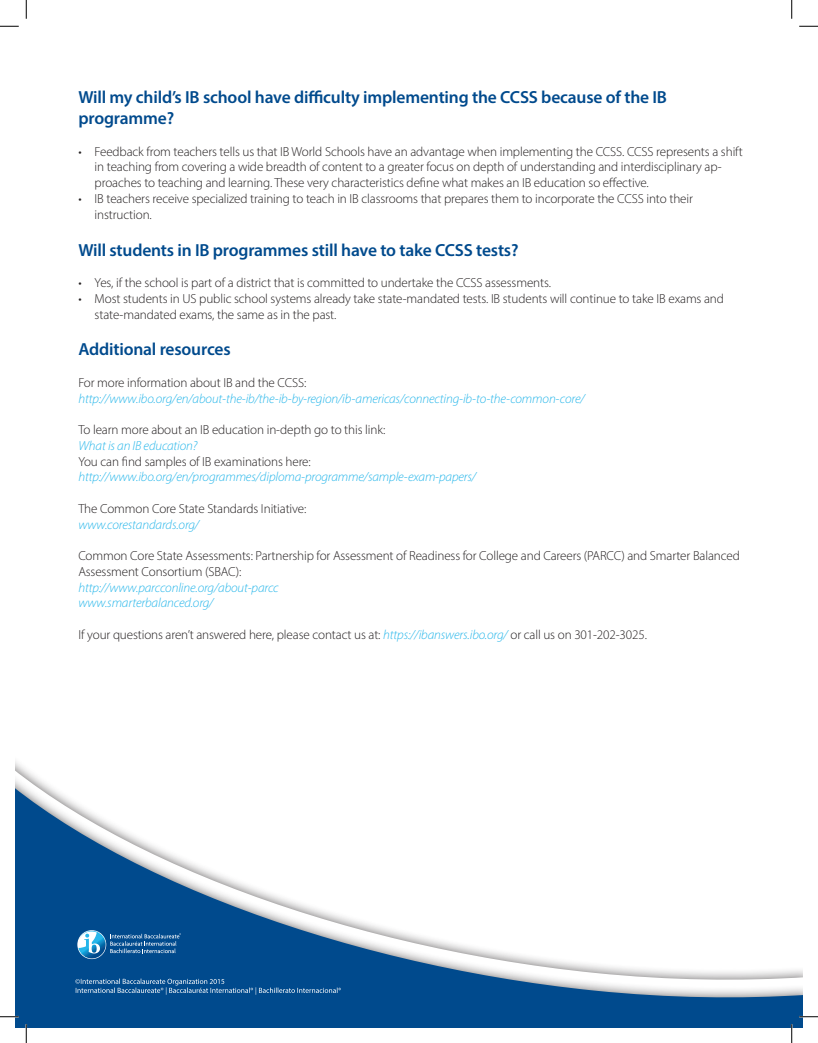
<style>
.page{position:relative;width:818px;height:1043px;background:#fff}
.page>*{position:absolute;margin:0;border:0;box-sizing:border-box;transform-origin:0 0}
.t1{font:600 17.5px/21px "Myriad Pro";letter-spacing:-.01em;color:#004a8d}
.t2{font:300 13.12px/15.8px "Myriad Pro";letter-spacing:-.01em;color:#231f20}
.t3{font:italic 300 13.12px/15.8px "Myriad Pro";letter-spacing:-.01em;color:#26b6ea}
.s1{font-style:italic;color:#26b6ea}
</style>
<div class="page">
<svg style="left:15px;top:761px;width:787px;height:267px"></svg>
<svg style="left:75px;top:978px;width:266px;height:16px;background:#23639c"></svg>
<svg style="left:77px;top:930px;width:29px;height:29px"></svg>
<svg style="left:78px;top:930px;width:103px;height:28px;background:#3375aa"></svg>
<svg style="left:0;top:25px;width:19px;height:2px"></svg>
<svg style="left:799px;top:25px;width:19px;height:2px"></svg>
<svg style="left:0;top:1015px;width:19px;height:2px"></svg>
<svg style="left:799px;top:1015px;width:19px;height:2px"></svg>
<svg style="left:25px;top:0;width:2px;height:19px"></svg>
<svg style="left:25px;top:1024px;width:2px;height:18px"></svg>
<svg style="left:791px;top:0;width:1px;height:19px"></svg>
<svg style="left:790px;top:1024px;width:2px;height:18px"></svg>
<h1 class="t1" style="left:78px;top:86px;width:590px">Will my child’s IB school have difficulty implementing the CCSS because of the IB programme?</h1>
<p class="t2" style="left:95px;top:143px;width:649px;text-indent:-16px">• Feedback from teachers tells us that IB World Schools have an advantage when implementing the CCSS. CCSS represents a shift in teaching from covering a wide breadth of content to a greater focus on depth of understanding and interdisciplinary ap&shy;proaches to teaching and learning. These very characteristics define what makes an IB education so effective.</p>
<p class="t2" style="left:95px;top:191px;width:599px;text-indent:-16px">• IB teachers receive specialized training to teach in IB classrooms that prepares them to incorporate the CCSS into their instruction.</p>
<h1 class="t1" style="left:78px;top:239px;width:441px">Will students in IB programmes still have to take CCSS tests?</h1>
<p class="t2" style="left:78px;top:275px;width:474px">• Yes, if the school is part of a district that is committed to undertake the CCSS assessments.</p>
<p class="t2" style="left:95px;top:290px;width:631px;text-indent:-16px">• Most students in US public school systems already take state-mandated tests. IB students will continue to take IB exams and state-mandated exams, the same as in the past.</p>
<h1 class="t1" style="left:78px;top:338px;width:154px">Additional resources</h1>
<p class="t2" style="left:78px;top:374px;width:229px">For more information about IB and the CCSS:</p>
<p class="t3" style="left:78px;top:390px;width:508px">http://www.ibo.org/en/about-the-ib/the-ib-by-region/ib-americas/connecting-ib-to-the-common-core/</p>
<p class="t2" style="left:78px;top:422px;width:308px">To learn more about an IB education in-depth go to this link:</p>
<p class="t3" style="left:78px;top:437px;width:121px">What is an IB education?</p>
<p class="t2" style="left:78px;top:453px;width:234px">You can find samples of IB examinations here:</p>
<p class="t3" style="left:78px;top:469px;width:399px">http://www.ibo.org/en/programmes/diploma-programme/sample-exam-papers/</p>
<p class="t2" style="left:78px;top:500px;width:229px">The Common Core State Standards Initiative:</p>
<p class="t3" style="left:78px;top:516px;width:122px">www.corestandards.org/</p>
<p class="t2" style="left:78px;top:548px;width:663px">Common Core State Assessments: Partnership for Assessment of Readiness for College and Careers (PARCC) and Smarter Balanced<br>Assessment Consortium (SBAC):</p>
<p class="t3" style="left:78px;top:579px;width:202px">http://www.parcconline.org/about-parcc www.smarterbalanced.org/</p>
<p class="t2" style="left:78px;top:626px;width:570px">If your questions aren’t answered here, please contact us at: <span class="s1">https://ibanswers.ibo.org/</span> or call us on 301-202-3025.</p>
</div>
